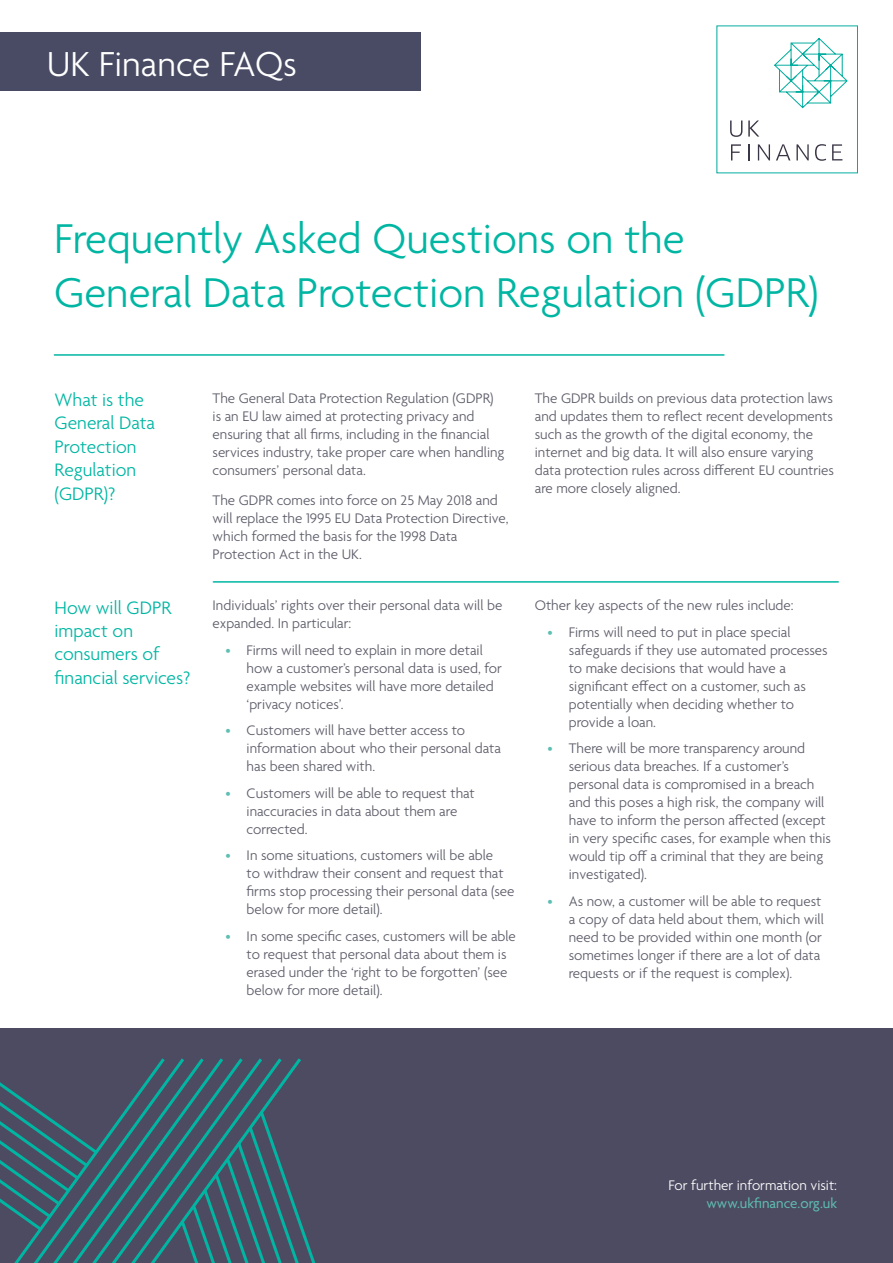
<style>
.page{position:relative;width:893px;height:1263px;background:#fff}
.page>*{position:absolute;margin:0;border:0;box-sizing:border-box;transform-origin:0 0}
.t1{font:300 45px/54px "Agenda";color:#00b6a3}
.t2{font:300 37.5px "Agenda";color:#fff}
.t3{font:300 19.5px/23.4px "Agenda";color:#00b6a3}
.t4{font:300 15px/18px "Agenda";color:#5c5c69}
.t5{font:300 15px "Agenda";color:#fff}
.t6{font:15px "Agenda";color:#5ebeb2}
.s1{color:#5ebeb2}
</style>
<div class="page">
<div style="left:0;top:32px;width:421px;height:59px;background:#484b63"></div>
<hr style="left:54px;top:354px;width:670px;height:2px;background:#00b6a3">
<svg style="left:731px;top:144px;width:10px;height:16px"></svg>
<svg style="left:748px;top:144px;width:2px;height:16px"></svg>
<svg style="left:758px;top:144px;width:12px;height:16px"></svg>
<svg style="left:776px;top:144px;width:14px;height:16px"></svg>
<svg style="left:796px;top:144px;width:13px;height:16px"></svg>
<svg style="left:815px;top:144px;width:11px;height:17px"></svg>
<svg style="left:832px;top:144px;width:10px;height:16px"></svg>
<svg style="left:730px;top:120px;width:12px;height:17px"></svg>
<svg style="left:748px;top:120px;width:11px;height:17px"></svg>
<svg style="left:774px;top:37px;width:74px;height:72px"></svg>
<hr style="left:213px;top:581px;width:625px;height:2px;background:#00b6a3">
<div style="left:0;top:1028px;width:893px;height:235px;background:#4d4b62"></div>
<svg style="left:0;top:1058px;width:316px;height:205px"></svg>
<h2 class="t2" style="left:47px;top:44px;width:252px">UK Finance FAQs</h2>
<h1 class="t1" style="left:54px;top:215px;width:766px">Frequently Asked Questions on the<br>General Data Protection Regulation (GDPR)</h1>
<h3 class="t3" style="left:55px;top:389px;width:102px">What is the<br>General Data<br>Protection<br>Regulation (GDPR)?</h3>
<p class="t4" style="left:213px;top:390px;width:293px">The General Data Protection Regulation (GDPR) is an EU law aimed at protecting privacy and ensuring that all firms, including in the financial services industry, take proper care when handling consumers’ personal data.</p>
<p class="t4" style="left:213px;top:493px;width:297px">The GDPR comes into force on 25 May 2018 and will replace the 1995 EU Data Protection Directive, which formed the basis for the 1998 Data Protection Act in the UK.</p>
<p class="t4" style="left:535px;top:390px;width:301px">The GDPR builds on previous data protection laws and updates them to reflect recent developments such as the growth of the digital economy, the internet and big data. It will also ensure varying data protection rules across different EU countries are more closely aligned.</p>
<h3 class="t3" style="left:55px;top:597px;width:137px">How will GDPR impact on consumers of financial services?</h3>
<p class="t4" style="left:213px;top:597px;width:291px">Individuals’ rights over their personal data will be expanded. In particular:</p>
<p class="t4" style="left:247px;top:642px;width:257px;text-indent:-21px"><span class="s1">•</span> Firms will need to explain in more detail how a customer’s personal data is used, for example websites will have more detailed ‘privacy notices’.</p>
<p class="t4" style="left:247px;top:722px;width:256px;text-indent:-21px"><span class="s1">•</span> Customers will have better access to information about who their personal data has been shared with.</p>
<p class="t4" style="left:247px;top:785px;width:230px;text-indent:-21px"><span class="s1">•</span> Customers will be able to request that inaccuracies in data about them are corrected.</p>
<p class="t4" style="left:247px;top:847px;width:269px;text-indent:-21px"><span class="s1">•</span> In some situations, customers will be able<br>to withdraw their consent and request that firms stop processing their personal data (see below for more detail).</p>
<p class="t4" style="left:247px;top:928px;width:271px;text-indent:-21px"><span class="s1">•</span> In some specific cases, customers will be able to request that personal data about them is erased under the ‘right to be forgotten’ (see below for more detail).</p>
<p class="t4" style="left:535px;top:597px;width:260px">Other key aspects of the new rules include:</p>
<p class="t4" style="left:569px;top:624px;width:260px;text-indent:-21px"><span class="s1">•</span> Firms will need to put in place special safeguards if they use automated processes to make decisions that would have a significant effect on a customer, such as potentially when deciding whether to provide a loan.</p>
<p class="t4" style="left:569px;top:740px;width:264px;text-indent:-21px"><span class="s1">•</span> There will be more transparency around serious data breaches. If a customer’s personal data is compromised in a breach and this poses a high risk, the company will have to inform the person affected (except in very specific cases, for example when this would tip off a criminal that they are being investigated).</p>
<p class="t4" style="left:569px;top:893px;width:257px;text-indent:-21px"><span class="s1">•</span> As now, a customer will be able to request a copy of data held about them, which will need to be provided within one month (or sometimes longer if there are a lot of data requests or if the request is complex).</p>
<p class="t5" style="left:669px;top:1177px;width:170px">For further information visit:</p>
<p class="t6" style="left:706px;top:1195px;width:132px">www.ukfinance.org.uk</p>
</div>
